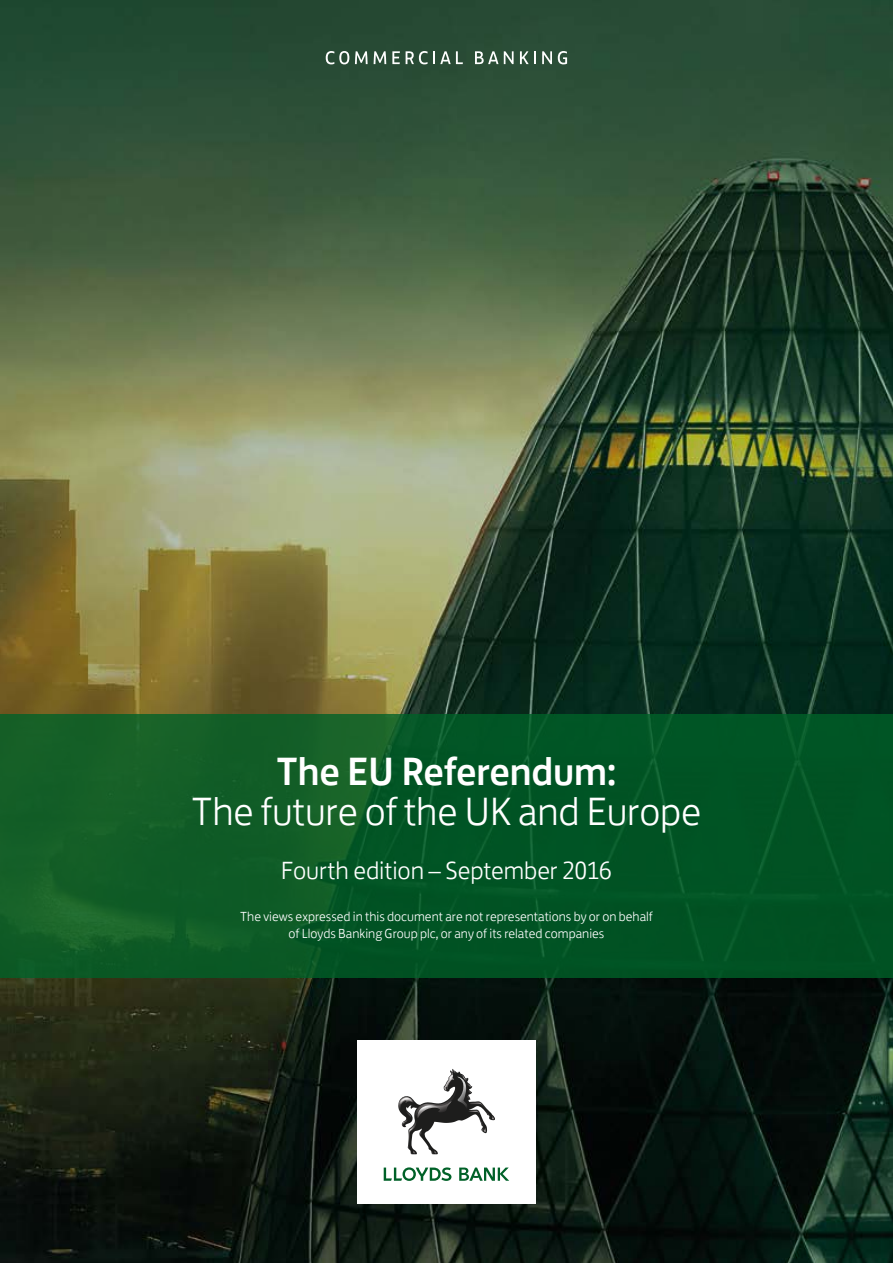
<style>
.page{position:relative;width:893px;height:1263px;background:#fff}
.page>*{position:absolute;margin:0;border:0;box-sizing:border-box;transform-origin:0 0}
.LBC_-_Title{font:300 40.5px "Lloyds Bank Jack";letter-spacing:-.005em;color:#fff}
.LBC_-_Title-2{font:500 40.5px "Lloyds Bank Jack";letter-spacing:-.005em;color:#fff}
.LBC_-_Cover_Edition{font:300 25.5px "Lloyds Bank Jack";letter-spacing:-.005em;color:#fff}
.LBC_-_Body_Copy_-_Ce{font:300 13.5px/16.5px "Lloyds Bank Jack";color:#fff;text-align:center}
</style>
<div class="page">
<img style="left:0;top:0;width:893px;height:1263px">
<svg style="left:0;top:714px;width:893px;height:264px;background:#085725"></svg>
<div style="left:357px;top:1040px;width:179px;height:163px;background:#fff"></div>
<img style="left:398px;top:1069px;width:57px;height:85px">
<svg style="left:400px;top:1075px;width:68px;height:43px"></svg>
<svg style="left:384px;top:1167px;width:67px;height:14px"></svg>
<svg style="left:459px;top:1167px;width:50px;height:14px"></svg>
<svg style="left:326px;top:51px;width:23px;height:13px"></svg>
<svg style="left:355px;top:51px;width:13px;height:13px"></svg>
<svg style="left:374px;top:51px;width:12px;height:13px"></svg>
<svg style="left:392px;top:51px;width:8px;height:13px"></svg>
<svg style="left:406px;top:51px;width:57px;height:13px"></svg>
<svg style="left:475px;top:51px;width:23px;height:13px"></svg>
<svg style="left:504px;top:51px;width:10px;height:13px"></svg>
<svg style="left:520px;top:51px;width:16px;height:13px"></svg>
<svg style="left:542px;top:51px;width:10px;height:13px"></svg>
<svg style="left:558px;top:51px;width:9px;height:13px"></svg>
<p class="LBC_-_Title-2" style="left:276px;top:738px;width:342px">The EU Referendum:</p>
<p class="LBC_-_Title" style="left:192px;top:779px;width:511px">The future of the UK and Europe</p>
<p class="LBC_-_Cover_Edition" style="left:281px;top:850px;width:333px">Fourth edition – September 2016</p>
<p class="LBC_-_Body_Copy_-_Ce" style="left:240px;top:907px;width:414px">The views expressed in this document are not representations by or on behalf of Lloyds Banking Group plc, or any of its related companies</p>
</div>
